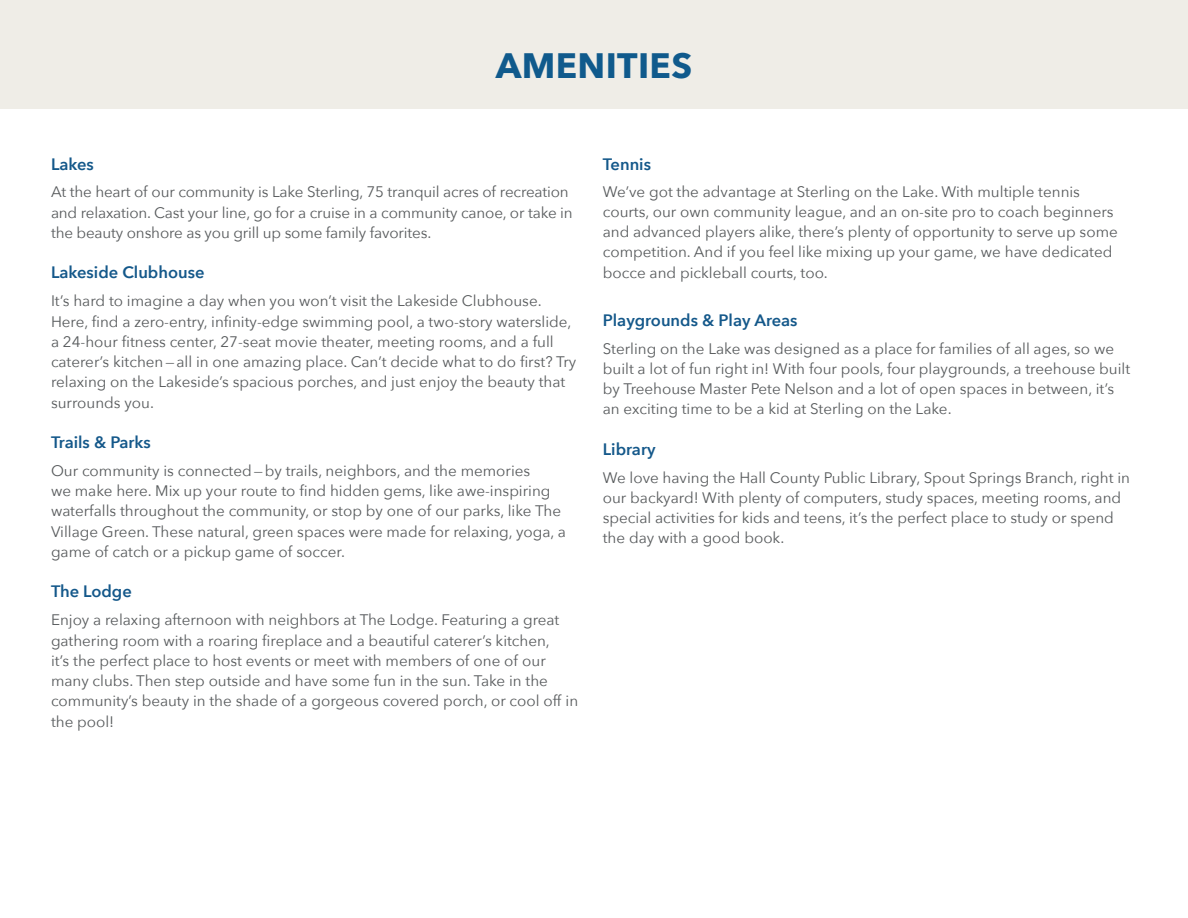
<style>
.page{position:relative;width:1188px;height:918px;background:#fff}
.page>*{position:absolute;margin:0;border:0;box-sizing:border-box;transform-origin:0 0}
.t1{font:700 35.25px "Avenir Next";letter-spacing:.01em;color:#105a8c}
.t2{font:600 16.5px "Avenir Next";color:#14588a}
.t3{font:15.15px/20.2px "Avenir Next";color:#575a5c}
</style>
<div class="page">
<div style="left:0;top:0;width:1188px;height:108px;background:#efede7"></div>
<h1 class="t1" style="left:496px;top:35px;width:198px">AMENITIES</h1>
<p class="t2" style="left:51px;top:150px;width:44px">Lakes</p>
<p class="t3" style="left:51px;top:181px;width:523px">At the heart of our community is Lake Sterling, 75 tranquil acres of recreation and relaxation. Cast your line, go for a cruise in a community canoe, or take in the beauty onshore as you grill up some family favorites.</p>
<p class="t2" style="left:51px;top:259px;width:155px">Lakeside Clubhouse</p>
<p class="t3" style="left:51px;top:290px;width:527px">It’s hard to imagine a day when you won’t visit the Lakeside Clubhouse.<br>Here, find a zero-entry, infinity-edge swimming pool, a two-story waterslide, a 24-hour fitness center, 27-seat movie theater, meeting rooms, and a full caterer’s kitchen—all in one amazing place. Can’t decide what to do first? Try relaxing on the Lakeside’s spacious porches, and just enjoy the beauty that surrounds you.</p>
<p class="t2" style="left:51px;top:428px;width:101px">Trails &amp; Parks</p>
<p class="t3" style="left:51px;top:460px;width:517px">Our community is connected—by trails, neighbors, and the memories<br>we make here. Mix up your route to find hidden gems, like awe-inspiring waterfalls throughout the community, or stop by one of our parks, like The Village Green. These natural, green spaces were made for relaxing, yoga, a game of catch or a pickup game of soccer.</p>
<p class="t2" style="left:51px;top:578px;width:82px">The Lodge</p>
<p class="t3" style="left:51px;top:609px;width:529px">Enjoy a relaxing afternoon with neighbors at The Lodge. Featuring a great gathering room with a roaring fireplace and a beautiful caterer’s kitchen,<br>it’s the perfect place to host events or meet with members of one of our many clubs. Then step outside and have some fun in the sun. Take in the community’s beauty in the shade of a gorgeous covered porch, or cool off in the pool!</p>
<p class="t2" style="left:603px;top:150px;width:50px">Tennis</p>
<p class="t3" style="left:603px;top:181px;width:516px">We’ve got the advantage at Sterling on the Lake. With multiple tennis courts, our own community league, and an on-site pro to coach beginners and advanced players alike, there’s plenty of opportunity to serve up some competition. And if you feel like mixing up your game, we have dedicated bocce and pickleball courts, too.</p>
<p class="t2" style="left:603px;top:306px;width:196px">Playgrounds &amp; Play Areas</p>
<p class="t3" style="left:603px;top:338px;width:529px">Sterling on the Lake was designed as a place for families of all ages, so we built a lot of fun right in! With four pools, four playgrounds, a treehouse built by Treehouse Master Pete Nelson and a lot of open spaces in between, it’s an exciting time to be a kid at Sterling on the Lake.</p>
<p class="t2" style="left:603px;top:435px;width:54px">Library</p>
<p class="t3" style="left:603px;top:467px;width:529px">We love having the Hall County Public Library, Spout Springs Branch, right in our backyard! With plenty of computers, study spaces, meeting rooms, and special activities for kids and teens, it’s the perfect place to study or spend the day with a good book.</p>
</div>
